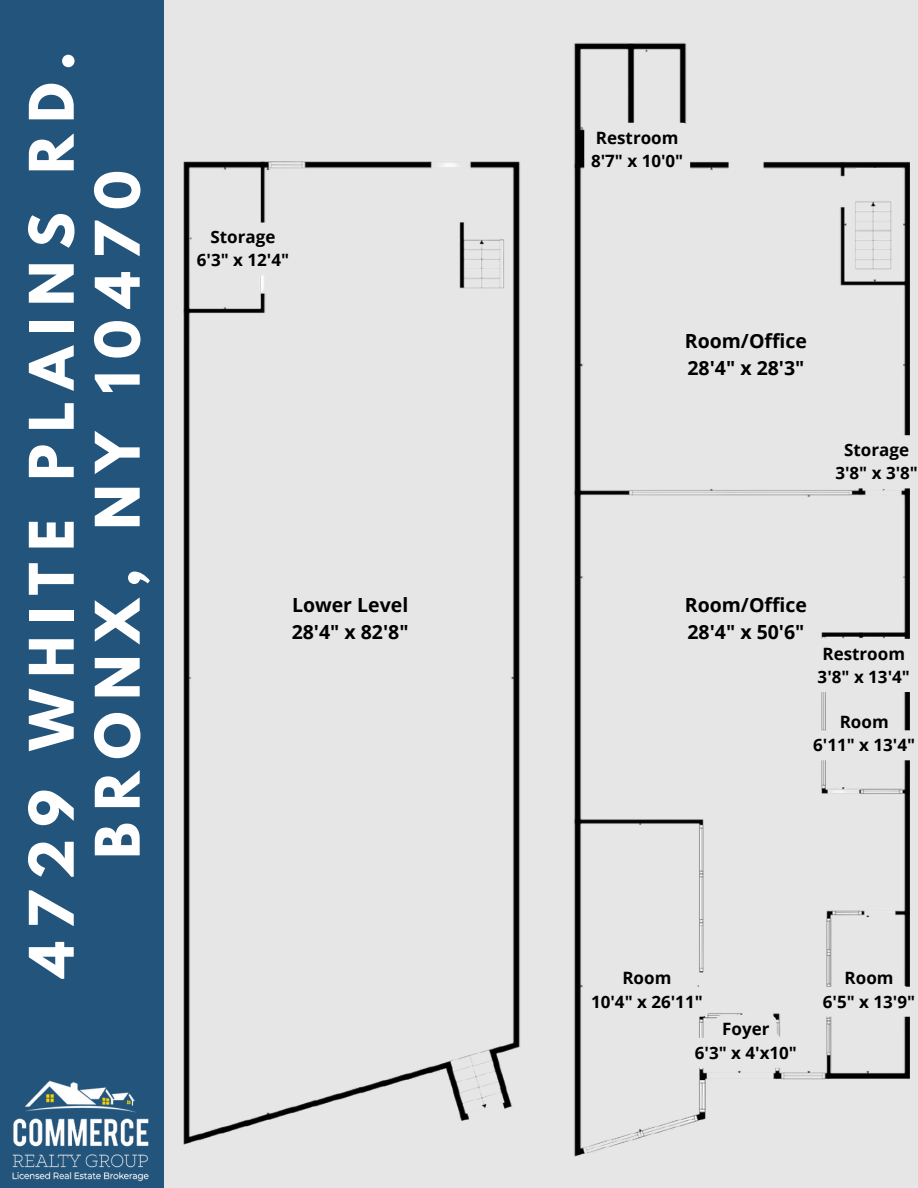
<style>
.page{position:relative;width:918px;height:1188px;background:#fff}
.page>*{position:absolute;margin:0;border:0;box-sizing:border-box;transform-origin:0 0}
.t1{font:700 54.45px/66px "League Spartan";letter-spacing:.22em;color:#fff;text-align:center}
.t2{font:700 19.5px/27px "Open Sans";color:#000}
.t3{font:700 16.95px "Open Sans";color:#000}
</style>
<div class="page">
<div style="left:126px;top:0;width:792px;height:1188px;background:#e6e6e6"></div>
<div style="left:0;top:0;width:164px;height:1188px;background:#23547b"></div>
<img style="left:12px;top:1080px;width:137px;height:102px">
<img style="left:183px;top:42px;width:727px;height:1115px">
<div style="left:856px;top:169px;width:46px;height:24px;background:#e6e6e6"></div>
<div style="left:684px;top:687px;width:106px;height:53px;background:#e6e6e6"></div>
<svg style="left:190px;top:223px;width:106px;height:52px"></svg>
<div style="left:284px;top:588px;width:132px;height:62px;background:#e6e6e6;border-radius:9px"></div>
<svg style="left:584px;top:123px;width:106px;height:53px"></svg>
<svg style="left:829px;top:435px;width:81px;height:53px"></svg>
<div style="left:677px;top:324px;width:138px;height:62px;background:#e6e6e6;border-radius:9px"></div>
<div style="left:677px;top:588px;width:138px;height:62px;background:#e6e6e6;border-radius:9px"></div>
<svg style="left:816px;top:964px;width:94px;height:53px"></svg>
<svg style="left:584px;top:964px;width:220px;height:104px"></svg>
<svg style="left:811px;top:639px;width:99px;height:53px"></svg>
<svg style="left:806px;top:707px;width:104px;height:53px"></svg>
<p class="t1" style="left:26px;top:977px;width:927px;rotate:-90deg">4729 WHITE PLAINS RD.<br>BRONX, NY 10470</p>
<p class="t3" style="left:211px;top:225px;width:66px">Storage</p>
<p class="t3" style="left:197px;top:248px;width:94px">6'3" x 12'4"</p>
<p class="t2" style="left:292px;top:591px;width:118px">Lower Level<br>28'4" x 82'8"</p>
<p class="t3" style="left:596px;top:125px;width:84px">Restroom</p>
<h2 class="t3" style="left:591px;top:149px;width:94px">8'7" x 10'0"</h2>
<p class="t2" style="left:685px;top:327px;width:124px">Room/Office<br>28'4" x 28'3"</p>
<h2 class="t3" style="left:844px;top:438px;width:66px">Storage</h2>
<h2 class="t3" style="left:835px;top:461px;width:84px">3'8" x 3'8"</h2>
<p class="t2" style="left:685px;top:591px;width:124px">Room/Office<br>28'4" x 50'6"</p>
<p class="t3" style="left:823px;top:642px;width:84px">Restroom</p>
<p class="t3" style="left:818px;top:665px;width:94px">3'8" x 13'4"</p>
<p class="t3" style="left:840px;top:710px;width:50px">Room</p>
<p class="t3" style="left:813px;top:733px;width:103px">6'11" x 13'4"</p>
<p class="t3" style="left:622px;top:966px;width:50px">Room</p>
<p class="t3" style="left:591px;top:989px;width:113px">10'4" x 26'11"</p>
<p class="t3" style="left:722px;top:1017px;width:49px">Foyer</p>
<p class="t3" style="left:695px;top:1041px;width:104px">6'3" x 4'x10"</p>
<p class="t3" style="left:845px;top:966px;width:50px">Room</p>
<p class="t3" style="left:823px;top:989px;width:94px">6'5" x 13'9"</p>
</div>
